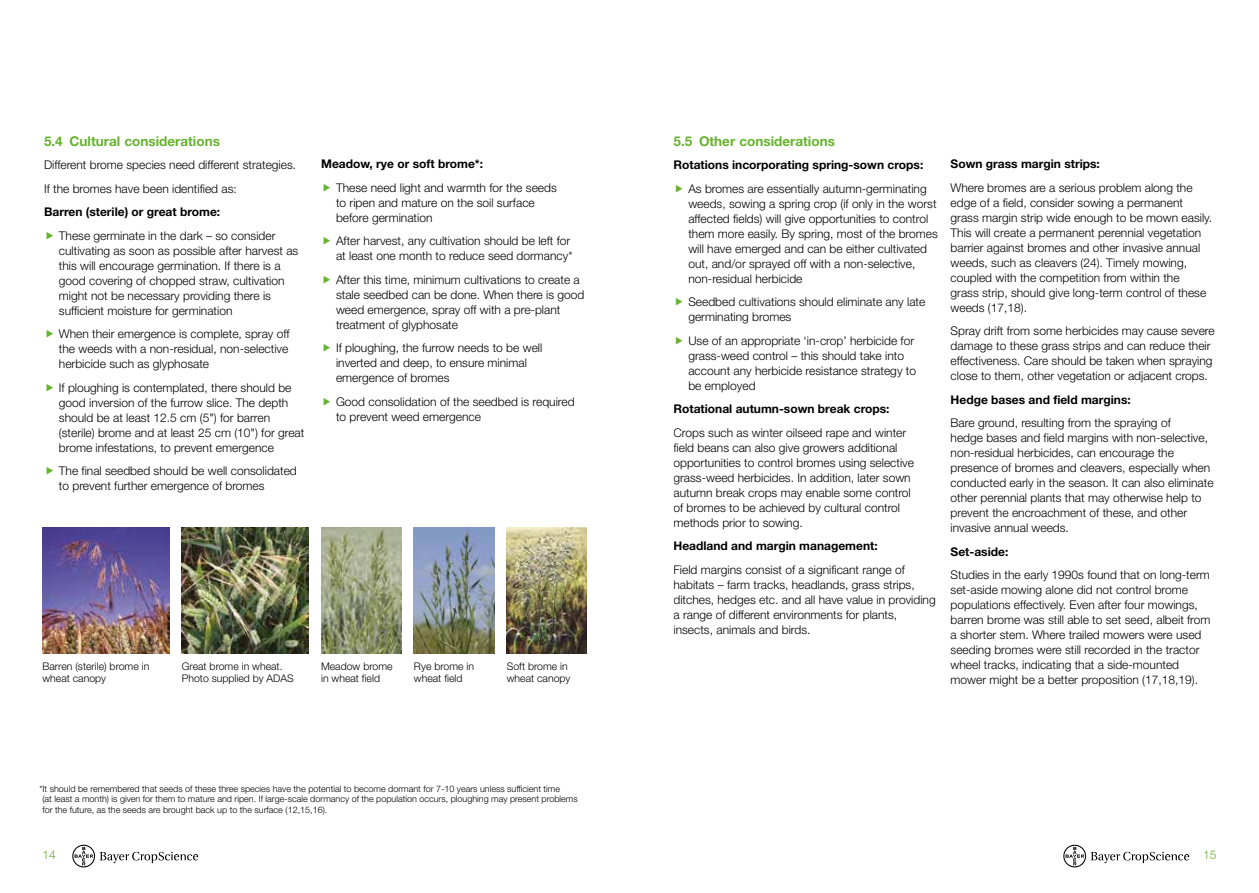
<style>
.page{position:relative;width:1259px;height:893px;background:#fff}
.page>*{position:absolute;margin:0;border:0;box-sizing:border-box;transform-origin:0 0}
.t1{font:700 13.5px "Helvetica Neue";color:#65b32e}
.t2{font:300 12px/15px "Helvetica Neue";color:#000}
.t3{font:700 12px "Helvetica Neue";color:#000}
.t4{font:300 12px "Helvetica Neue LT Pro";color:#65b32e}
.t5{font:300 10.5px/12.6px "Helvetica Neue";color:#000}
.t6{font:300 9px/10.8px "Helvetica Neue";color:#000}
</style>
<div class="page">
<svg style="left:1063px;top:845px;width:126px;height:22px"></svg>
<svg style="left:72px;top:845px;width:126px;height:22px"></svg>
<img style="left:182px;top:527px;width:126px;height:127px">
<img style="left:43px;top:527px;width:126px;height:127px">
<img style="left:321px;top:527px;width:80px;height:127px">
<img style="left:414px;top:527px;width:80px;height:127px">
<img style="left:507px;top:527px;width:80px;height:127px">
<p class="t1" style="left:44px;top:133px;width:177px">5.4 Cultural considerations</p>
<p class="t2" style="left:44px;top:153px;width:254px;line-height:23.5px">Different brome species need different strategies.<br>If the bromes have been identified as:</p>
<p class="t3" style="left:44px;top:205px;width:178px">Barren (sterile) or great brome:</p>
<p class="t2" style="left:59px;top:228px;width:241px">These germinate in the dark – so consider cultivating as soon as possible after harvest as this will encourage germination. If there is a good covering of chopped straw, cultivation might not be necessary providing there is sufficient moisture for germination</p>
<p class="t2" style="left:59px;top:326px;width:232px;text-align:justify">When their emergence is complete, spray off the weeds with a non-residual, non-selective herbicide such as glyphosate</p>
<p class="t2" style="left:59px;top:380px;width:247px">If ploughing is contemplated, there should be good inversion of the furrow slice. The depth should be at least 12.5 cm (5") for barren (sterile) brome and at least 25 cm (10") for great brome infestations, to prevent emergence</p>
<p class="t2" style="left:59px;top:463px;width:239px">The final seedbed should be well consolidated to prevent further emergence of bromes</p>
<p class="t3" style="left:321px;top:157px;width:163px">Meadow, rye or soft brome*:</p>
<p class="t2" style="left:336px;top:180px;width:222px">These need light and warmth for the seeds to ripen and mature on the soil surface before germination</p>
<p class="t2" style="left:336px;top:233px;width:238px">After harvest, any cultivation should be left for at least one month to reduce seed dormancy*</p>
<p class="t2" style="left:336px;top:272px;width:250px">After this time, minimum cultivations to create a stale seedbed can be done. When there is good weed emergence, spray off with a pre-plant treatment of glyphosate</p>
<p class="t2" style="left:336px;top:340px;width:208px">If ploughing, the furrow needs to be well inverted and deep, to ensure minimal emergence of bromes</p>
<p class="t2" style="left:336px;top:394px;width:240px">Good consolidation of the seedbed is required to prevent weed emergence</p>
<p class="t5" style="left:43px;top:659px;width:108px">Barren (sterile) brome in wheat canopy</p>
<p class="t5" style="left:182px;top:659px;width:113px">Great brome in wheat.<br>Photo supplied by ADAS</p>
<p class="t5" style="left:321px;top:659px;width:73px">Meadow brome in wheat field</p>
<p class="t5" style="left:414px;top:659px;width:62px">Rye brome in wheat field</p>
<p class="t5" style="left:507px;top:659px;width:65px">Soft brome in wheat canopy</p>
<p class="t6" style="left:42px;top:783px;width:537px;text-indent:-3px">*It should be remembered that seeds of these three species have the potential to become dormant for 7-10 years unless sufficient time<br>(at least a month) is given for them to mature and ripen. If large-scale dormancy of the population occurs, ploughing may present problems for the future, as the seeds are brought back up to the surface (12,15,16).</p>
<p class="t1" style="left:673px;top:133px;width:163px">5.5 Other considerations</p>
<p class="t3" style="left:673px;top:158px;width:251px">Rotations incorporating spring-sown crops:</p>
<p class="t2" style="left:688px;top:181px;width:251px">As bromes are essentially autumn-germinating weeds, sowing a spring crop (if only in the worst affected fields) will give opportunities to control them more easily. By spring, most of the bromes will have emerged and can be either cultivated out, and/or sprayed off with a non-selective, non-residual herbicide</p>
<p class="t2" style="left:688px;top:294px;width:238px">Seedbed cultivations should eliminate any late germinating bromes</p>
<p class="t2" style="left:688px;top:333px;width:229px">Use of an appropriate ‘in-crop’ herbicide for grass-weed control – this should take into account any herbicide resistance strategy to be employed</p>
<p class="t3" style="left:673px;top:402px;width:217px">Rotational autumn-sown break crops:</p>
<p class="t2" style="left:673px;top:425px;width:242px">Crops such as winter oilseed rape and winter field beans can also give growers additional opportunities to control bromes using selective grass-weed herbicides. In addition, later sown autumn break crops may enable some control of bromes to be achieved by cultural control methods prior to sowing.</p>
<p class="t3" style="left:673px;top:539px;width:206px">Headland and margin management:</p>
<p class="t2" style="left:673px;top:562px;width:264px">Field margins consist of a significant range of habitats – farm tracks, headlands, grass strips, ditches, hedges etc. and all have value in providing a range of different environments for plants, insects, animals and birds.</p>
<p class="t3" style="left:950px;top:157px;width:151px">Sown grass margin strips:</p>
<p class="t2" style="left:950px;top:180px;width:263px">Where bromes are a serious problem along the edge of a field, consider sowing a permanent grass margin strip wide enough to be mown easily.<br>This will create a permanent perennial vegetation barrier against bromes and other invasive annual weeds, such as cleavers (24). Timely mowing, coupled with the competition from within the<br>grass strip, should give long-term control of these weeds (17,18).</p>
<p class="t2" style="left:950px;top:323px;width:266px">Spray drift from some herbicides may cause severe damage to these grass strips and can reduce their effectiveness. Care should be taken when spraying close to them, other vegetation or adjacent crops.</p>
<p class="t3" style="left:950px;top:392px;width:182px">Hedge bases and field margins:</p>
<p class="t2" style="left:950px;top:415px;width:264px">Bare ground, resulting from the spraying of<br>hedge bases and field margins with non-selective, non-residual herbicides, can encourage the presence of bromes and cleavers, especially when conducted early in the season. It can also eliminate other perennial plants that may otherwise help to prevent the encroachment of these, and other invasive annual weeds.</p>
<p class="t3" style="left:950px;top:544px;width:59px">Set-aside:</p>
<p class="t2" style="left:950px;top:567px;width:261px">Studies in the early 1990s found that on long-term set-aside mowing alone did not control brome populations effectively. Even after four mowings, barren brome was still able to set seed, albeit from a shorter stem. Where trailed mowers were used seeding bromes were still recorded in the tractor wheel tracks, indicating that a side-mounted mower might be a better proposition (17,18,19).</p>
<p class="t4" style="left:43px;top:847px;width:15px">14</p>
<p class="t4" style="left:1203px;top:847px;width:15px">15</p>
</div>
